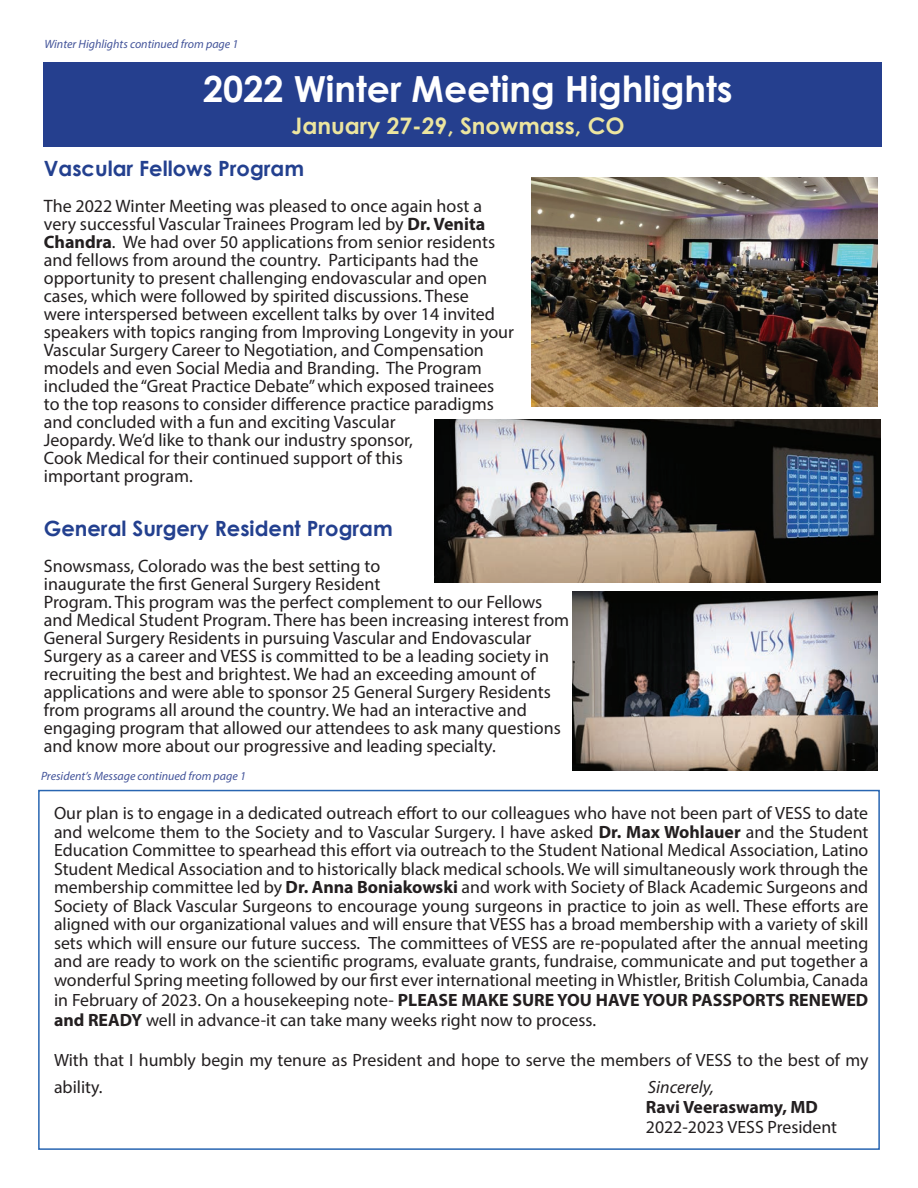
<style>
.page{position:relative;width:918px;height:1188px;background:#fff}
.page>*{position:absolute;margin:0;border:0;box-sizing:border-box;transform-origin:0 0}
.t1{font:700 36px "Century Gothic Pro";color:#fff}
.t2{font:700 22.8px "Century Gothic Pro";color:#ece59f}
.t3{font:700 21px "Century Gothic";color:#23408f}
.t4{font:18px/18px "Myriad Pro";color:#231f20}
.t5{font:17.85px/18.8px "Myriad Pro";color:#231f20;text-align:justify}
.t6{font:700 17.85px "Myriad Pro";color:#231f20}
.t7{font:italic 17.85px "Myriad Pro";color:#231f20}
.t8{font:italic 12px "Myriad Pro";color:#43549a}
.s1{font-weight:700}
</style>
<div class="page">
<div style="left:38px;top:790px;width:842px;height:360px;border:2px solid #2865b1"></div>
<img style="left:572px;top:591px;width:306px;height:180px">
<img style="left:434px;top:419px;width:446px;height:163px">
<div style="left:43px;top:63px;width:838px;height:84px;background:#253f8e"></div>
<img style="left:531px;top:177px;width:346px;height:229px">
<p class="t8" style="left:44px;top:36px;width:196px">Winter Highlights continued from page 1</p>
<h1 class="t1" style="left:203px;top:67px;width:531px">2022 Winter Meeting Highlights</h1>
<p class="t2" style="left:292px;top:112px;width:335px">January 27-29, Snowmass, CO</p>
<p class="t3" style="left:44px;top:155px;width:262px">Vascular Fellows Program</p>
<p class="t4" style="left:44px;top:197px;width:472px">The 2022 Winter Meeting was pleased to once again host a very successful Vascular Trainees Program led by <span class="s1">Dr. Venita Chandra</span>. We had over 50 applications from senior residents and fellows from around the country. Participants had the opportunity to present challenging endovascular and open cases, which were followed by spirited discussions. These<br>were interspersed between excellent talks by over 14 invited speakers with topics ranging from Improving Longevity in your Vascular Surgery Career to Negotiation, and Compensation models and even Social Media and Branding. The Program included the “Great Practice Debate” which exposed trainees to the top reasons to consider difference practice paradigms and concluded with a fun and exciting Vascular<br>Jeopardy. We’d like to thank our industry sponsor,<br>Cook Medical for their continued support of this<br>important program.</p>
<p class="t3" style="left:44px;top:515px;width:351px">General Surgery Resident Program</p>
<p class="t4" style="left:44px;top:557px;width:527px">Snowsmass, Colorado was the best setting to<br>inaugurate the first General Surgery Resident<br>Program. This program was the perfect complement to our Fellows and Medical Student Program. There has been increasing interest from General Surgery Residents in pursuing Vascular and Endovascular Surgery as a career and VESS is committed to be a leading society in recruiting the best and brightest. We had an exceeding amount of applications and were able to sponsor 25 General Surgery Residents from programs all around the country. We had an interactive and engaging program that allowed our attendees to ask many questions and know more about our progressive and leading specialty.</p>
<p class="t8" style="left:41px;top:769px;width:206px">President’s Message continued from page 1</p>
<p class="t5" style="left:54px;top:803px;width:816px">Our plan is to engage in a dedicated outreach effort to our colleagues who have not been part of VESS to date and welcome them to the Society and to Vascular Surgery. I have asked <span class="s1">Dr. Max Wohlauer</span> and the Student Education Committee to spearhead this effort via outreach to the Student National Medical Association, Latino Student Medical Association and to historically black medical schools. We will simultaneously work through the membership committee led by <span class="s1">Dr. Anna Boniakowski</span> and work with Society of Black Academic Surgeons and Society of Black Vascular Surgeons to encourage young surgeons in practice to join as well. These efforts are aligned with our organizational values and will ensure that VESS has a broad membership with a variety of skill sets which will ensure our future success. The committees of VESS are re-populated after the annual meeting and are ready to work on the scientific programs, evaluate grants, fundraise, communicate and put together a wonderful Spring meeting followed by our first ever international meeting in Whistler, British Columbia, Canada in February of 2023. On a housekeeping note- <span class="s1">PLEASE MAKE SURE YOU HAVE YOUR PASSPORTS RENEWED and READY</span> well in advance-it can take many weeks right now to process.</p>
<p class="t5" style="left:54px;top:1046px;width:816px;line-height:26.7px">With that I humbly begin my tenure as President and hope to serve the members of VESS to the best of my ability.</p>
<p class="t7" style="left:648px;top:1076px;width:67px">Sincerely,</p>
<p class="t6" style="left:646px;top:1095px;width:174px">Ravi Veeraswamy, MD</p>
<p class="t5" style="left:646px;top:1117px;width:193px">2022-2023 VESS President</p>
</div>
